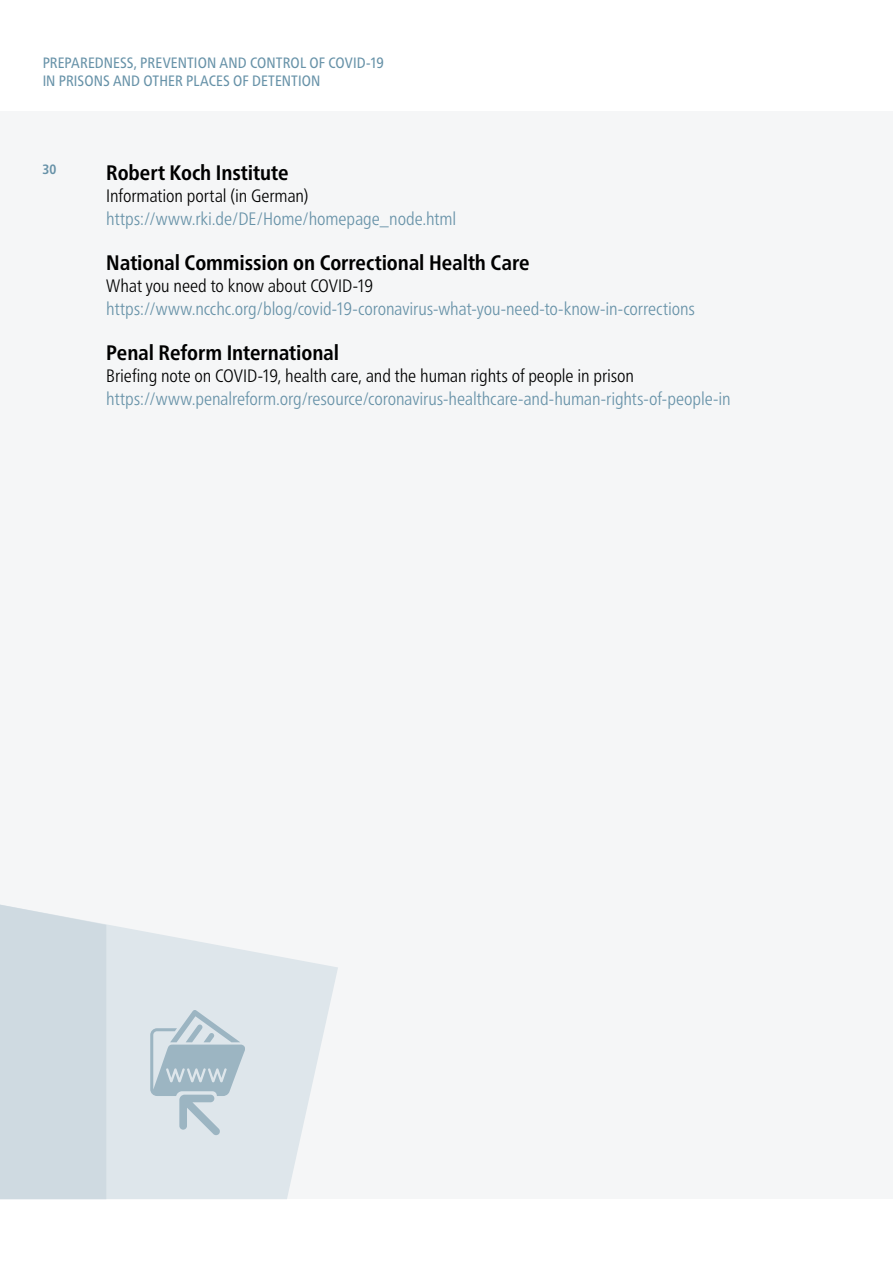
<style>
.page{position:relative;width:893px;height:1263px;background:#fff}
.page>*{position:absolute;margin:0;border:0;box-sizing:border-box;transform-origin:0 0}
.t1{font:700 condensed 21px "Frutiger Neue LTW1 G";letter-spacing:-.005em;color:#000}
.t2{font:300 condensed 18px "Frutiger Neue LTW1 G";letter-spacing:-.005em;color:#6792a8}
.t3{font:300 condensed 18px "Frutiger Neue LTW1 G";letter-spacing:-.005em;color:#000}
.t4{font:condensed 15px/18px "Frutiger Neue LTW1 G";letter-spacing:.005em;color:#6792a8}
.t5{font:700 condensed 13.5px "Frutiger Neue LTW1 G";color:#6792a8}
</style>
<div class="page">
<div style="left:0;top:0;width:893px;height:1199px;background:#f5f6f7"></div>
<div style="left:0;top:0;width:893px;height:111px;background:#fff"></div>
<svg style="left:106px;top:924px;width:232px;height:275px;fill:#dee6eb"></svg>
<div style="left:0;top:904px;width:106px;height:295px;background:#cfdae1"></div>
<svg style="left:150px;top:1010px;width:95px;height:125px;background:#c1d0d9"></svg>
<p class="t4" style="left:43px;top:54px;width:343px">PREPAREDNESS, PREVENTION AND CONTROL OF COVID-19<br>IN PRISONS AND OTHER PLACES OF DETENTION</p>
<p class="t5" style="left:43px;top:159px;width:15px">30</p>
<p class="t1" style="left:106px;top:157px;width:184px">Robert Koch Institute</p>
<p class="t3" style="left:106px;top:186px;width:204px">Information portal (in German)</p>
<p class="t2" style="left:106px;top:208px;width:351px">https://www.rki.de/DE/Home/homepage_node.html</p>
<p class="t1" style="left:106px;top:247px;width:425px">National Commission on Correctional Health Care</p>
<p class="t3" style="left:106px;top:276px;width:268px">What you need to know about COVID-19</p>
<p class="t2" style="left:106px;top:298px;width:590px">https://www.ncchc.org/blog/covid-19-coronavirus-what-you-need-to-know-in-corrections</p>
<p class="t1" style="left:106px;top:337px;width:234px">Penal Reform International</p>
<p class="t3" style="left:106px;top:366px;width:529px">Briefing note on COVID-19, health care, and the human rights of people in prison</p>
<p class="t2" style="left:106px;top:388px;width:626px">https://www.penalreform.org/resource/coronavirus-healthcare-and-human-rights-of-people-in</p>
</div>
